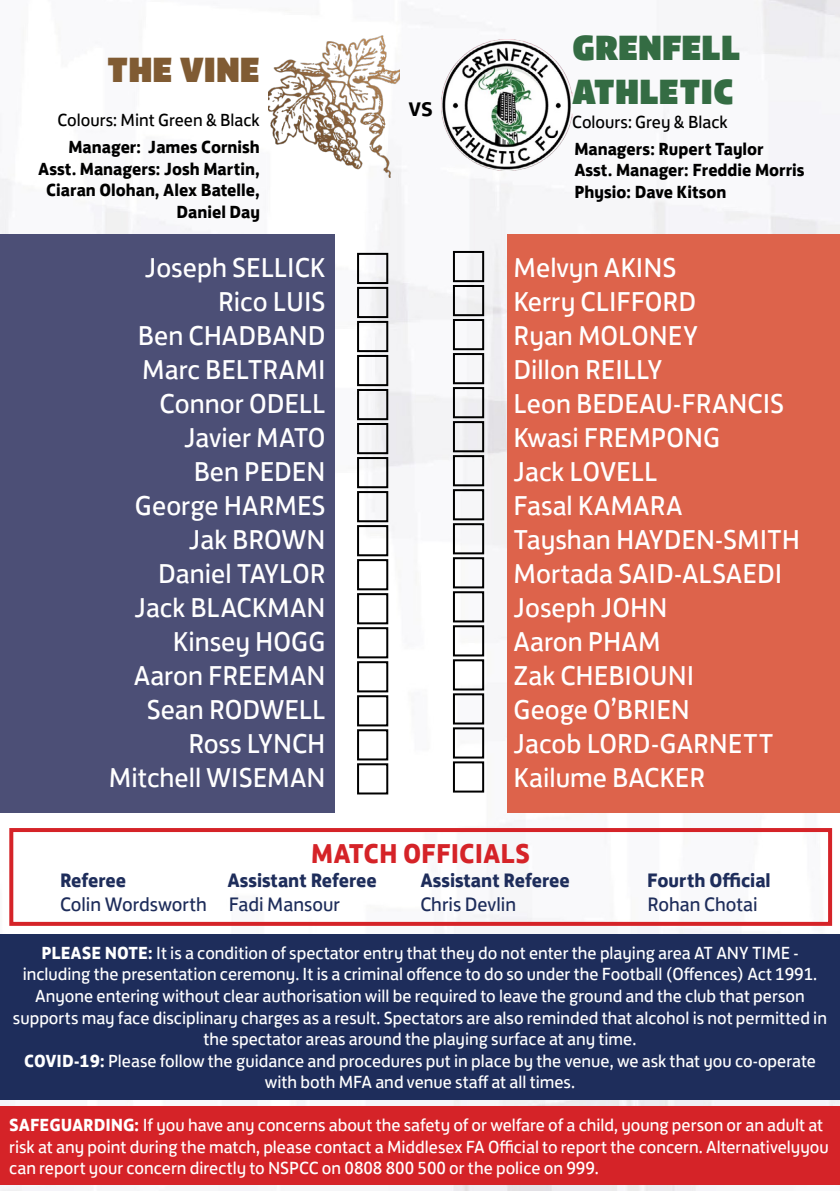
<style>
.page{position:relative;width:840px;height:1191px;background:#fff}
.page>*{position:absolute;margin:0;border:0;box-sizing:border-box;transform-origin:0 0}
.t1{font:36px/43.2px "FS Jack Poster";color:#346c43}
.t2{font:36px "FS Jack Poster";color:#805b33}
.t3{font:28px/34px "FS Jack";color:#fff;text-align:right}
.t4{font:700 28px "FS Jack";color:#d52328}
.t5{font:500 28px "FS Jack";color:#000}
.t6{font:700 20px "FS Jack";color:#1e2d5b}
.t7{font:20px "FS Jack";color:#1e2d5b}
.t8{font:18px/21.6px "FS Jack";color:#fff;text-align:center}
.t9{font:700 18px/21.6px "FS Jack";color:#000;text-align:right}
.t10{font:18px "FS Jack";color:#000}
.s1{font-weight:700}
</style>
<div class="page">
<img style="left:0;top:0;width:839px;height:1191px">
<img style="left:269px;top:32px;width:130px;height:146px">
<img style="left:441px;top:40px;width:131px;height:130px">
<div style="left:0;top:234px;width:334px;height:579px;background:#4c4f76"></div>
<div style="left:507px;top:234px;width:332px;height:579px;background:#dd634b"></div>
<div style="left:357px;top:253px;width:31px;height:31px;border:2px solid #000"></div>
<div style="left:357px;top:287px;width:31px;height:31px;border:2px solid #000"></div>
<div style="left:357px;top:321px;width:31px;height:31px;border:2px solid #000"></div>
<div style="left:357px;top:355px;width:31px;height:31px;border:2px solid #000"></div>
<div style="left:357px;top:389px;width:31px;height:31px;border:2px solid #000"></div>
<div style="left:357px;top:423px;width:31px;height:31px;border:2px solid #000"></div>
<div style="left:357px;top:457px;width:31px;height:31px;border:2px solid #000"></div>
<div style="left:357px;top:491px;width:31px;height:31px;border:2px solid #000"></div>
<div style="left:357px;top:525px;width:31px;height:31px;border:2px solid #000"></div>
<div style="left:357px;top:559px;width:31px;height:31px;border:2px solid #000"></div>
<div style="left:357px;top:593px;width:31px;height:31px;border:2px solid #000"></div>
<div style="left:357px;top:627px;width:31px;height:31px;border:2px solid #000"></div>
<div style="left:357px;top:661px;width:31px;height:31px;border:2px solid #000"></div>
<div style="left:357px;top:695px;width:31px;height:31px;border:2px solid #000"></div>
<div style="left:357px;top:729px;width:31px;height:31px;border:2px solid #000"></div>
<div style="left:357px;top:763px;width:31px;height:31px;border:2px solid #000"></div>
<div style="left:452px;top:251px;width:32px;height:31px;border:2px solid #000"></div>
<div style="left:452px;top:285px;width:32px;height:31px;border:2px solid #000"></div>
<div style="left:452px;top:319px;width:32px;height:31px;border:2px solid #000"></div>
<div style="left:452px;top:353px;width:32px;height:31px;border:2px solid #000"></div>
<div style="left:452px;top:387px;width:32px;height:31px;border:2px solid #000"></div>
<div style="left:452px;top:421px;width:32px;height:31px;border:2px solid #000"></div>
<div style="left:452px;top:455px;width:32px;height:31px;border:2px solid #000"></div>
<div style="left:452px;top:489px;width:32px;height:31px;border:2px solid #000"></div>
<div style="left:452px;top:523px;width:32px;height:31px;border:2px solid #000"></div>
<div style="left:452px;top:557px;width:32px;height:31px;border:2px solid #000"></div>
<div style="left:452px;top:591px;width:32px;height:31px;border:2px solid #000"></div>
<div style="left:452px;top:625px;width:32px;height:31px;border:2px solid #000"></div>
<div style="left:452px;top:659px;width:32px;height:31px;border:2px solid #000"></div>
<div style="left:452px;top:693px;width:32px;height:31px;border:2px solid #000"></div>
<div style="left:452px;top:727px;width:32px;height:31px;border:2px solid #000"></div>
<div style="left:452px;top:761px;width:32px;height:31px;border:2px solid #000"></div>
<div style="left:9px;top:828px;width:822px;height:98px;border:4px solid #d52328"></div>
<div style="left:0;top:934px;width:839px;height:165px;background:#1e2d5b"></div>
<div style="left:0;top:1106px;width:839px;height:78px;background:#d52328"></div>
<h1 class="t1" style="left:572px;top:25px;width:170px">GRENFELL<br>ATHLETIC</h1>
<h1 class="t2" style="left:107px;top:38px;width:154px">THE VINE</h1>
<h2 class="t5" style="left:408px;top:83px;width:26px">vs</h2>
<p class="t10" style="left:57px;top:106px;width:204px">Colours: Mint Green &amp; Black</p>
<p class="t10" style="left:572px;top:108px;width:157px">Colours: Grey &amp; Black</p>
<p class="t9" style="left:38px;top:135px;width:223px">Manager: James Cornish<br>Asst. Managers: Josh Martin,<br>Ciaran Olohan, Alex Batelle,<br>Daniel Day</p>
<h2 class="t3" style="left:109px;top:248px;width:218px">Joseph SELLICK<br>Rico LUIS<br>Ben CHADBAND<br>Marc BELTRAMI<br>Connor ODELL<br>Javier MATO<br>Ben PEDEN<br>George HARMES<br>Jak BROWN<br>Daniel TAYLOR<br>Jack BLACKMAN<br>Kinsey HOGG<br>Aaron FREEMAN<br>Sean RODWELL<br>Ross LYNCH<br>Mitchell WISEMAN</h2>
<p class="t3" style="left:513px;top:248px;width:288px;text-align:left">Melvyn AKINS<br>Kerry CLIFFORD<br>Ryan MOLONEY<br>Dillon REILLY<br>Leon BEDEAU-FRANCIS<br>Kwasi FREMPONG<br>Jack LOVELL<br>Fasal KAMARA<br>Tayshan HAYDEN-SMITH<br>Mortada SAID-ALSAEDI<br>Joseph JOHN<br>Aaron PHAM<br>Zak CHEBIOUNI<br>Geoge O’BRIEN<br>Jacob LORD-GARNETT<br>Kailume BACKER</p>
<p class="t9" style="left:574px;top:136px;width:232px;text-align:left">Managers: Rupert Taylor<br>Asst. Manager: Freddie Morris<br>Physio: Dave Kitson</p>
<h2 class="t4" style="left:311px;top:830px;width:220px">MATCH OFFICIALS</h2>
<p class="t6" style="left:60px;top:863px;width:68px">Referee</p>
<p class="t6" style="left:227px;top:863px;width:151px">Assistant Referee</p>
<p class="t6" style="left:420px;top:863px;width:151px">Assistant Referee</p>
<p class="t6" style="left:646px;top:863px;width:125px">Fourth Official</p>
<p class="t7" style="left:60px;top:888px;width:281px">Colin Wordsworth Fadi Mansour</p>
<p class="t7" style="left:420px;top:888px;width:97px">Chris Devlin</p>
<p class="t7" style="left:647px;top:888px;width:111px">Rohan Chotai</p>
<p class="t8" style="left:13px;top:940px;width:815px"><span class="s1">PLEASE NOTE:</span> It is a condition of spectator entry that they do not enter the playing area AT ANY TIME - including the presentation ceremony. It is a criminal offence to do so under the Football (Offences) Act 1991.<br>Anyone entering without clear authorisation will be required to leave the ground and the club that person supports may face disciplinary charges as a result. Spectators are also reminded that alcohol is not permitted in the spectator areas around the playing surface at any time.<br><span class="s1">COVID-19:</span> Please follow the guidance and procedures put in place by the venue, we ask that you co-operate with both MFA and venue staff at all times.</p>
<p class="t8" style="left:9px;top:1112px;width:820px;text-align:left"><span class="s1">SAFEGUARDING:</span> If you have any concerns about the safety of or welfare of a child, young person or an adult at risk at any point during the match, please contact a Middlesex FA Official to report the concern. Alternativelyyou can report your concern directly to NSPCC on 0808 800 500 or the police on 999.</p>
</div>
